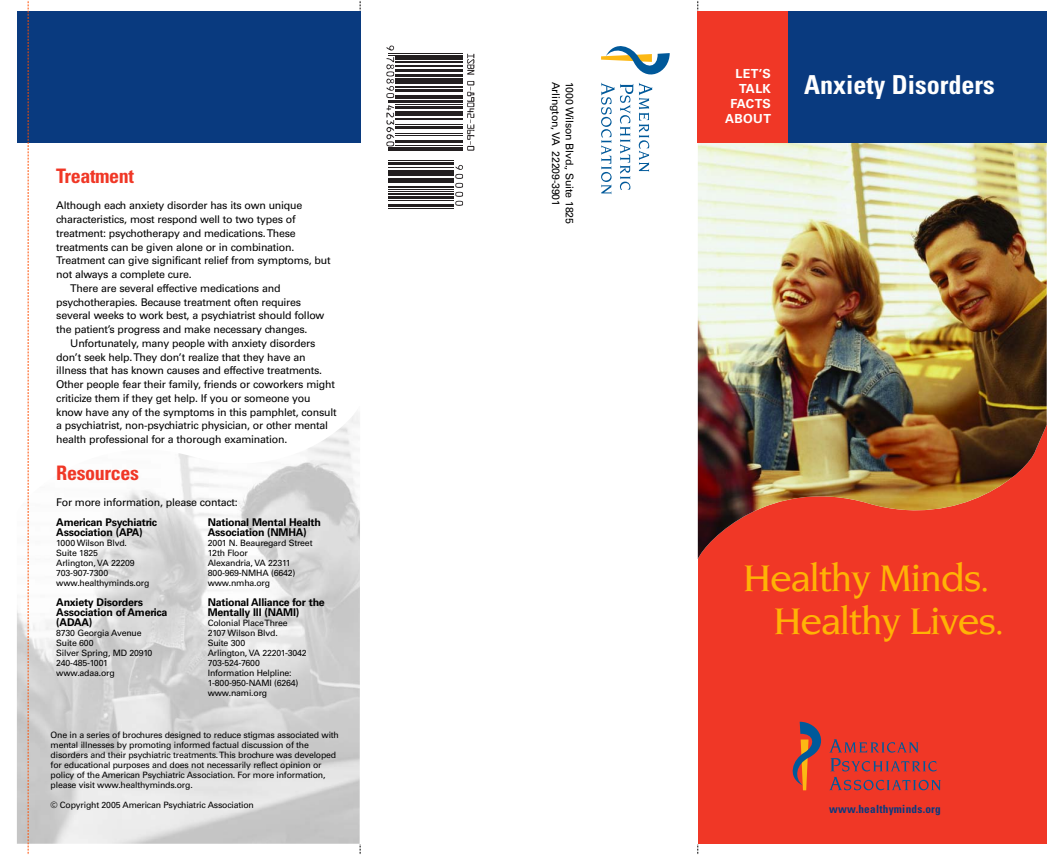
<style>
.page{position:relative;width:1058px;height:855px;background:#fff}
.page>*{position:absolute;margin:0;border:0;box-sizing:border-box;transform-origin:0 0}
.t1{font:500 40px/43.8px "Novarese";letter-spacing:-.04em;color:#ffb305}
.t2{font:700 condensed 26.12px "Univers";color:#fff}
.t3{font:700 condensed 20px "Univers";letter-spacing:-.02em;color:#f03726}
.t4{font:700 12.5px/15px "Univers";letter-spacing:.03em;color:#fff;text-align:right}
.t5{font:700 condensed 11.25px "Univers";letter-spacing:.02em;color:#093a7f}
.t6{font:10.62px/13.8px "Univers";letter-spacing:-.02em;color:#000}
.t7{font:700 10.62px/10px "Univers";letter-spacing:-.02em;color:#000}
.t8{font:8.75px/10px "Univers";letter-spacing:-.02em;color:#000}
</style>
<div class="page">
<svg style="left:697px;top:0;width:1px;height:854px"></svg>
<div style="left:686px;top:11px;width:23px;height:833px;background:#fff"></div>
<svg style="left:360px;top:1px;width:1px;height:853px"></svg>
<div style="left:349px;top:11px;width:22px;height:833px;background:#fff"></div>
<svg style="left:601px;top:46px;width:68px;height:148px"></svg>
<img style="left:17px;top:406px;width:343px;height:438px">
<div style="left:698px;top:417px;width:348px;height:427px;background:#f03726"></div>
<svg style="left:792px;top:722px;width:148px;height:68px"></svg>
<img style="left:698px;top:143px;width:348px;height:416px">
<div style="left:698px;top:11px;width:348px;height:132px;background:#093a7f"></div>
<div style="left:17px;top:11px;width:343px;height:132px;background:#093a7f"></div>
<div style="left:698px;top:11px;width:90px;height:132px;background:#f03726"></div>
<svg style="left:28px;top:1px;width:1px;height:853px"></svg>
<svg style="left:387px;top:45px;width:88px;height:164px"></svg>
<hr style="left:389px;top:53px;width:74px;height:1px;background:#231f20">
<hr style="left:389px;top:55px;width:74px;height:1px;background:#231f20">
<hr style="left:395px;top:57px;width:68px;height:3px;background:#231f20">
<hr style="left:395px;top:61px;width:68px;height:2px;background:#231f20">
<hr style="left:395px;top:66px;width:68px;height:1px;background:#231f20">
<hr style="left:395px;top:69px;width:68px;height:1px;background:#231f20">
<hr style="left:395px;top:71px;width:68px;height:1px;background:#231f20">
<hr style="left:395px;top:74px;width:68px;height:3px;background:#231f20">
<hr style="left:395px;top:78px;width:68px;height:2px;background:#231f20">
<hr style="left:395px;top:82px;width:68px;height:2px;background:#231f20">
<hr style="left:395px;top:87px;width:68px;height:1px;background:#231f20">
<hr style="left:395px;top:89px;width:68px;height:3px;background:#231f20">
<hr style="left:395px;top:95px;width:68px;height:2px;background:#231f20">
<hr style="left:395px;top:98px;width:68px;height:1px;background:#231f20">
<hr style="left:389px;top:100px;width:74px;height:1px;background:#231f20">
<hr style="left:389px;top:102px;width:74px;height:1px;background:#231f20">
<hr style="left:395px;top:104px;width:68px;height:1px;background:#231f20">
<hr style="left:395px;top:106px;width:68px;height:3px;background:#231f20">
<hr style="left:395px;top:111px;width:68px;height:2px;background:#231f20">
<hr style="left:395px;top:115px;width:68px;height:1px;background:#231f20">
<hr style="left:395px;top:118px;width:68px;height:2px;background:#231f20">
<hr style="left:395px;top:124px;width:68px;height:1px;background:#231f20">
<hr style="left:395px;top:126px;width:68px;height:1px;background:#231f20">
<hr style="left:395px;top:128px;width:68px;height:1px;background:#231f20">
<hr style="left:395px;top:133px;width:68px;height:1px;background:#231f20">
<hr style="left:395px;top:135px;width:68px;height:1px;background:#231f20">
<hr style="left:395px;top:140px;width:68px;height:3px;background:#231f20">
<hr style="left:395px;top:145px;width:68px;height:1px;background:#231f20">
<hr style="left:389px;top:147px;width:74px;height:1px;background:#231f20">
<hr style="left:389px;top:149px;width:74px;height:1px;background:#231f20">
<hr style="left:389px;top:160px;width:65px;height:1px;background:#231f20">
<hr style="left:389px;top:162px;width:65px;height:2px;background:#231f20">
<hr style="left:389px;top:168px;width:65px;height:1px;background:#231f20">
<hr style="left:389px;top:170px;width:65px;height:2px;background:#231f20">
<hr style="left:389px;top:173px;width:65px;height:1px;background:#231f20">
<hr style="left:389px;top:175px;width:65px;height:1px;background:#231f20">
<hr style="left:389px;top:178px;width:65px;height:3px;background:#231f20">
<hr style="left:389px;top:182px;width:65px;height:1px;background:#231f20">
<hr style="left:389px;top:186px;width:65px;height:2px;background:#231f20">
<hr style="left:389px;top:189px;width:65px;height:1px;background:#231f20">
<hr style="left:389px;top:191px;width:65px;height:1px;background:#231f20">
<hr style="left:389px;top:193px;width:65px;height:1px;background:#231f20">
<hr style="left:389px;top:196px;width:65px;height:3px;background:#231f20">
<hr style="left:389px;top:201px;width:65px;height:1px;background:#231f20">
<hr style="left:389px;top:205px;width:65px;height:2px;background:#231f20">
<hr style="left:389px;top:208px;width:65px;height:1px;background:#231f20">
<svg style="left:467px;top:54px;width:7px;height:21px"></svg>
<svg style="left:467px;top:81px;width:7px;height:70px"></svg>
<svg style="left:386px;top:46px;width:8px;height:5px"></svg>
<svg style="left:386px;top:57px;width:8px;height:41px"></svg>
<svg style="left:386px;top:105px;width:8px;height:41px"></svg>
<svg style="left:455px;top:165px;width:8px;height:41px"></svg>
<h3 class="t3" style="left:56px;top:164px;width:79px">Treatment</h3>
<p class="t6" style="left:56px;top:199px;width:247px">Although each anxiety disorder has its own unique</p>
<p class="t6" style="left:56px;top:213px;width:241px">characteristics, most respond well to two types of</p>
<p class="t6" style="left:56px;top:226px;width:241px">treatment: psychotherapy and medications. These</p>
<p class="t6" style="left:56px;top:240px;width:240px">treatments can be given alone or in combination.</p>
<p class="t6" style="left:56px;top:254px;width:276px">Treatment can give significant relief from symptoms, but</p>
<p class="t6" style="left:56px;top:268px;width:137px">not always a complete cure.</p>
<p class="t6" style="left:70px;top:281px;width:212px">There are several effective medications and</p>
<p class="t6" style="left:56px;top:295px;width:246px">psychotherapies. Because treatment often requires</p>
<p class="t6" style="left:56px;top:309px;width:270px">several weeks to work best, a psychiatrist should follow</p>
<p class="t6" style="left:56px;top:323px;width:253px">the patient’s progress and make necessary changes.</p>
<p class="t6" style="left:70px;top:336px;width:247px">Unfortunately, many people with anxiety disorders</p>
<p class="t6" style="left:56px;top:350px;width:251px">don’t seek help. They don’t realize that they have an</p>
<p class="t6" style="left:56px;top:364px;width:267px">illness that has known causes and effective treatments.</p>
<p class="t6" style="left:56px;top:378px;width:280px">Other people fear their family, friends or coworkers might</p>
<p class="t6" style="left:56px;top:391px;width:256px">criticize them if they get help. If you or someone you</p>
<p class="t6" style="left:56px;top:405px;width:282px">know have any of the symptoms in this pamphlet, consult</p>
<p class="t6" style="left:56px;top:419px;width:273px">a psychiatrist, non-psychiatric physician, or other mental</p>
<p class="t6" style="left:56px;top:433px;width:233px">health professional for a thorough examination.</p>
<h3 class="t3" style="left:56px;top:461px;width:84px">Resources</h3>
<p class="t6" style="left:56px;top:496px;width:183px">For more information, please contact:</p>
<p class="t7" style="left:56px;top:518px;width:102px">American Psychiatric<br>Association (APA)</p>
<p class="t8" style="left:56px;top:538px;width:95px">1000 Wilson Blvd.<br>Suite 1825<br>Arlington, VA 22209<br>703-907-7300 www.healthyminds.org</p>
<p class="t7" style="left:56px;top:598px;width:113px">Anxiety Disorders<br>Association of America (ADAA)</p>
<p class="t8" style="left:56px;top:628px;width:98px">8730 Georgia Avenue<br>Suite 600<br>Silver Spring, MD 20910<br>240-485-1001 www.adaa.org</p>
<p class="t7" style="left:208px;top:518px;width:115px">National Mental Health<br>Association (NMHA)</p>
<p class="t8" style="left:208px;top:538px;width:106px">2001 N. Beauregard Street<br>12th Floor<br>Alexandria, VA 22311<br>800-969-NMHA (6642) www.nmha.org</p>
<p class="t7" style="left:208px;top:598px;width:119px">National Alliance for the<br>Mentally Ill (NAMI)</p>
<p class="t8" style="left:208px;top:618px;width:100px">Colonial Place Three<br>2107 Wilson Blvd.<br>Suite 300<br>Arlington, VA 22201-3042<br>703-524-7600<br>Information Helpline:<br>1-800-950-NAMI (6264) www.nami.org</p>
<p class="t8" style="left:51px;top:730px;width:290px">One in a series of brochures designed to reduce stigmas associated with mental illnesses by promoting informed factual discussion of the disorders and their psychiatric treatments. This brochure was developed for educational purposes and does not necessarily reflect opinion or policy of the American Psychiatric Association. For more information, please visit www.healthyminds.org.</p>
<p class="t8" style="left:51px;top:800px;width:205px">© Copyright 2005 American Psychiatric Association</p>
<p class="t6" style="left:576px;top:82px;width:143px;rotate:90deg">1000 Wilson Blvd., Suite 1825<br>Arlington, VA 22209-3901</p>
<p class="t4" style="left:725px;top:66px;width:47px">LET’S<br>TALK<br>FACTS<br>ABOUT</p>
<h2 class="t2" style="left:804px;top:68px;width:192px">Anxiety Disorders</h2>
<h1 class="t1" style="left:773px;top:556px;width:233px;text-indent:-30px">Healthy Minds.<br>Healthy Lives.</h1>
<p class="t5" style="left:829px;top:802px;width:113px">www.healthyminds.org</p>
</div>
